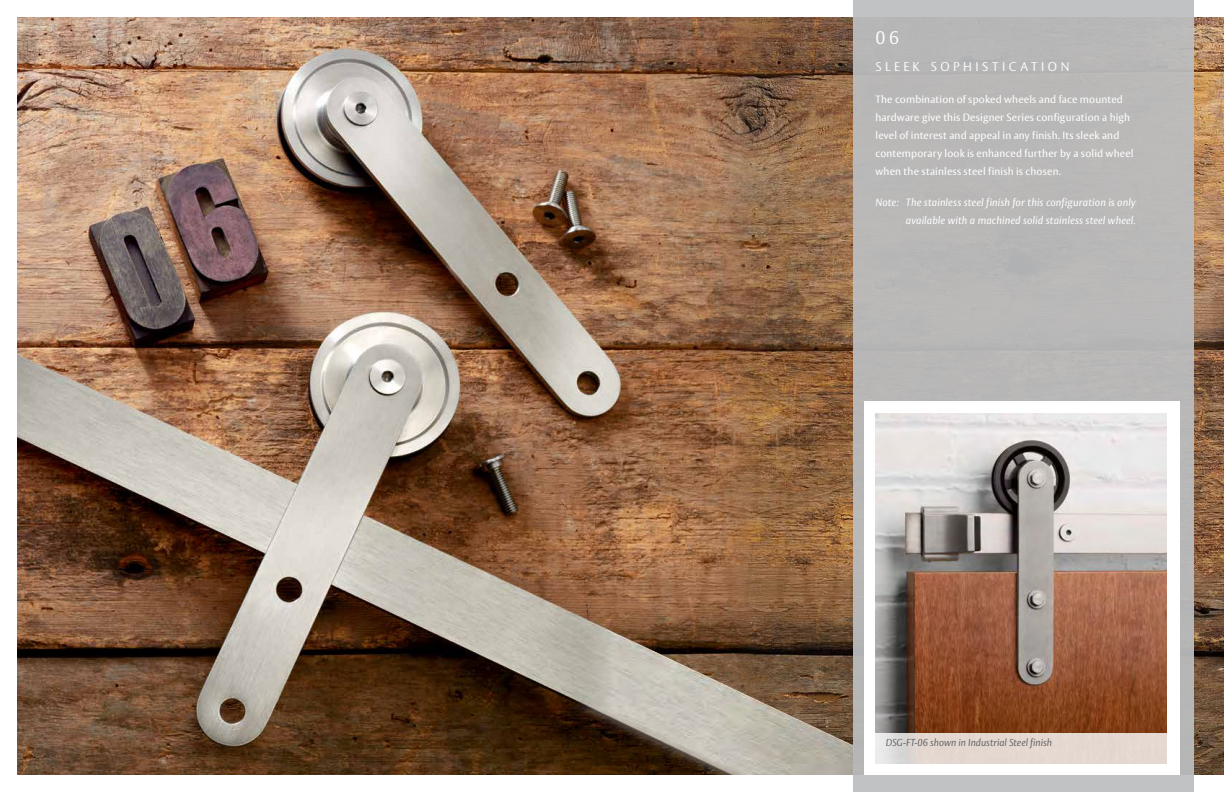
<style>
.page{position:relative;width:1224px;height:792px;background:#fff}
.page>*{position:absolute;margin:0;border:0;box-sizing:border-box;transform-origin:0 0}
.t1{font:300 18px "ASSA Vesta";color:#fff}
.t2{font:300 12.6px "ASSA Vesta";letter-spacing:.28em;color:#fff}
.t3{font:10.5px/18px "ASSA Vesta";letter-spacing:.015em;color:#fff}
.t4{font:italic 10.5px/18px "ASSA Vesta";letter-spacing:.01em;color:#fff;text-align:right}
.t5{font:italic 300 10px "ASSA Vesta";color:#58595b}
</style>
<div class="page">
<img style="left:17px;top:17px;width:699px;height:758px">
<img style="left:716px;top:17px;width:508px;height:758px">
<img style="left:569px;top:611px;width:284px;height:164px">
<div style="left:853px;top:0;width:341px;height:792px;background:#b9b8b8"></div>
<div style="left:865px;top:402px;width:315px;height:373px;background:#fff"></div>
<img style="left:876px;top:413px;width:291px;height:320px">
<svg style="left:875px;top:733px;width:292px;height:31px;background:#e3d8d2"></svg>
<h1 class="t1" style="left:876px;top:27px;width:25px">06</h1>
<p class="t2" style="left:876px;top:59px;width:195px">SLEEK SOPHISTICATION</p>
<p class="t3" style="left:876px;top:91px;width:260px">The combination of spoked wheels and face mounted hardware give this Designer Series configuration a high level of interest and appeal in any finish. Its sleek and contemporary look is enhanced further by a solid wheel when the stainless steel finish is chosen.</p>
<p class="t4" style="left:876px;top:194px;width:262px">Note: The stainless steel finish for this configuration is only available with a machined solid stainless steel wheel.</p>
<p class="t5" style="left:886px;top:736px;width:168px">DSG-FT-06 shown in Industrial Steel finish</p>
</div>
